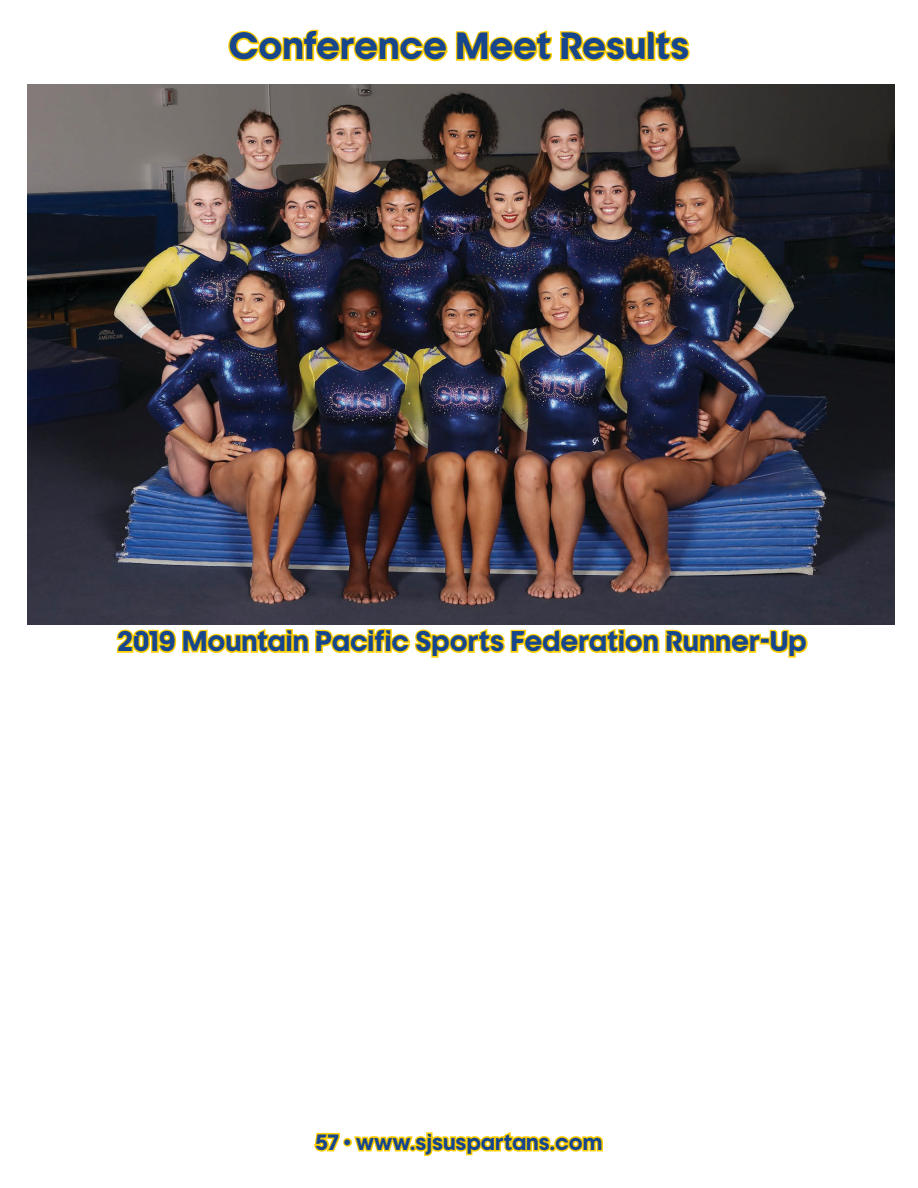
<style>
.page{position:relative;width:918px;height:1188px;background:#fff}
.page>*{position:absolute;margin:0;border:0;box-sizing:border-box;transform-origin:0 0}
.t1{font:36px "SJSU Pride AP Bold 370";color:#18468d}
.t2{font:27px "SJSU Pride AP Bold 370";color:#18468d}
.t3{font:21px "SJSU Pride AP Bold 370";color:#18468d}
</style>
<div class="page">
<svg style="left:314px;top:1132px;width:26px;height:20px"></svg>
<div style="left:343px;top:1138px;width:9px;height:9px;border:3px solid #ffcf00;border-radius:50%"></div>
<svg style="left:354px;top:1132px;width:249px;height:25px"></svg>
<svg style="left:228px;top:29px;width:324px;height:33px"></svg>
<svg style="left:560px;top:30px;width:130px;height:32px"></svg>
<img style="left:27px;top:84px;width:867px;height:540px">
<svg style="left:115px;top:622px;width:647px;height:36px"></svg>
<div style="left:760px;top:637px;width:10px;height:8px;border:3px solid #ffcf00"></div>
<svg style="left:768px;top:629px;width:40px;height:29px"></svg>
<h1 class="t1" style="left:229px;top:30px;width:462px">Conference Meet Results</h1>
<p class="t2" style="left:117px;top:629px;width:691px">2019 Mountain Pacific Sports Federation Runner-Up</p>
<p class="t3" style="left:316px;top:1133px;width:288px">57 • www.sjsuspartans.com</p>
</div>
